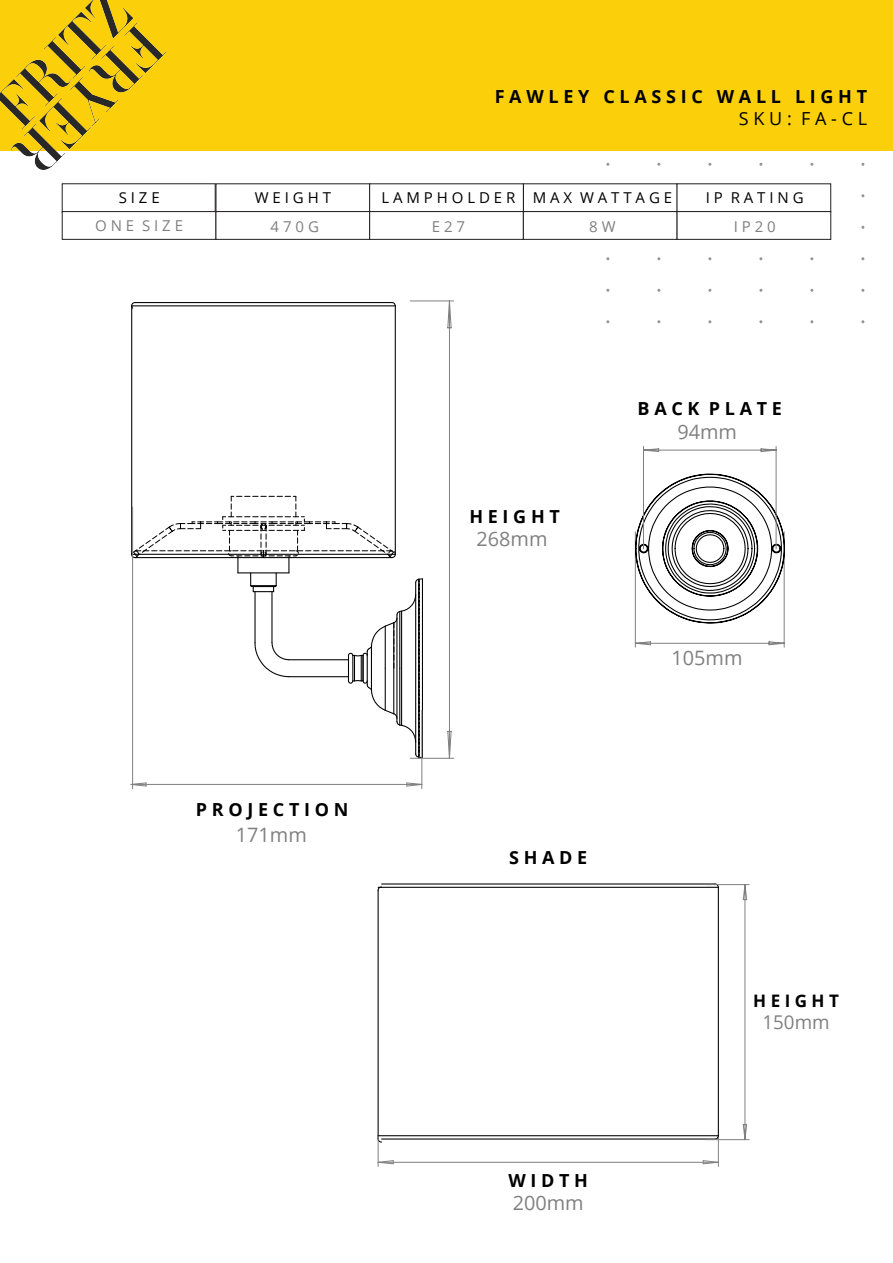
<style>
.page{position:relative;width:893px;height:1263px;background:#fff}
.page>*{position:absolute;margin:0;border:0;box-sizing:border-box;transform-origin:0 0}
.t1{font:19.8px "Open Sans";color:#808080}
.t2{font:19.05px "Open Sans";color:#808080}
.t3{font:700 18px "Open Sans";color:#000}
.t4{font:18px "Open Sans";color:#000}
.t5{font:700 17.25px "Open Sans";color:#000}
.t6{font:15px "Open Sans";color:#000}
.t7{font:15px "Open Sans";color:#808080}
</style>
<div class="page">
<div style="left:0;top:0;width:893px;height:150px;background:#fbcf0a"></div>
<img style="left:0;top:0;width:182px;height:190px">
<div style="left:62px;top:183px;width:154px;height:30px;background:#fff"></div>
<div style="left:62px;top:211px;width:154px;height:29px;background:#fff;border:1px solid #231f20"></div>
<div style="left:216px;top:211px;width:154px;height:29px;background:#fff;border:1px solid #231f20"></div>
<div style="left:369px;top:211px;width:155px;height:29px;background:#fff;border:1px solid #231f20"></div>
<div style="left:523px;top:211px;width:154px;height:29px;background:#fff;border:1px solid #231f20"></div>
<div style="left:677px;top:211px;width:154px;height:29px;background:#fff;border:1px solid #231f20"></div>
<svg style="left:634px;top:446px;width:151px;height:202px"></svg>
<svg style="left:377px;top:1160px;width:17px;height:4px"></svg>
<hr style="left:378px;top:1135px;width:1px;height:31px;background:#808080">
<svg style="left:702px;top:1160px;width:16px;height:4px"></svg>
<hr style="left:378px;top:1162px;width:340px;height:1px;background:#808080">
<hr style="left:718px;top:1135px;width:1px;height:31px;background:#808080">
<svg style="left:377px;top:883px;width:373px;height:260px"></svg>
<svg style="left:131px;top:300px;width:323px;height:459px"></svg>
<svg style="left:406px;top:782px;width:17px;height:5px"></svg>
<hr style="left:421px;top:710px;width:1px;height:79px;background:#808080">
<svg style="left:130px;top:782px;width:17px;height:5px"></svg>
<hr style="left:131px;top:784px;width:291px;height:1px;background:#808080">
<hr style="left:132px;top:507px;width:1px;height:282px;background:#808080">
<p class="t3" style="left:495px;top:84px;width:374px">F A W L E Y C L A S S I C W A L L L I G H T</p>
<p class="t4" style="left:739px;top:106px;width:130px">S K U : F A - C L</p>
<p class="t6" style="left:119px;top:187px;width:43px">S I Z E</p>
<p class="t6" style="left:255px;top:187px;width:78px">W E I G H T</p>
<p class="t6" style="left:381px;top:187px;width:292px">L A M P H O L D E R M A X W A T T A G E</p>
<p class="t6" style="left:706px;top:187px;width:99px">I P R A T I N G</p>
<p class="t7" style="left:95px;top:215px;width:89px">O N E S I Z E</p>
<p class="t7" style="left:271px;top:217px;width:50px">4 7 0 G</p>
<p class="t7" style="left:432px;top:217px;width:35px">E 2 7</p>
<p class="t7" style="left:589px;top:217px;width:28px">8 W</p>
<p class="t7" style="left:734px;top:217px;width:44px">I P 2 0</p>
<p class="t3" style="left:638px;top:396px;width:146px">B A C K P L A T E</p>
<p class="t3" style="left:196px;top:797px;width:154px">P R O J E C T I O N</p>
<p class="t1" style="left:236px;top:821px;width:72px">171mm</p>
<p class="t3" style="left:469px;top:504px;width:92px">H E I G H T</p>
<p class="t1" style="left:477px;top:525px;width:72px">268mm</p>
<p class="t3" style="left:509px;top:845px;width:80px">S H A D E</p>
<p class="t3" style="left:508px;top:1167px;width:81px">W I D T H</p>
<p class="t1" style="left:513px;top:1189px;width:72px">200mm</p>
<p class="t1" style="left:677px;top:418px;width:61px">94mm</p>
<p class="t1" style="left:671px;top:644px;width:72px">105mm</p>
<p class="t5" style="left:753px;top:988px;width:87px">H E I G H T</p>
<p class="t2" style="left:762px;top:1009px;width:69px">150mm</p>
</div>
